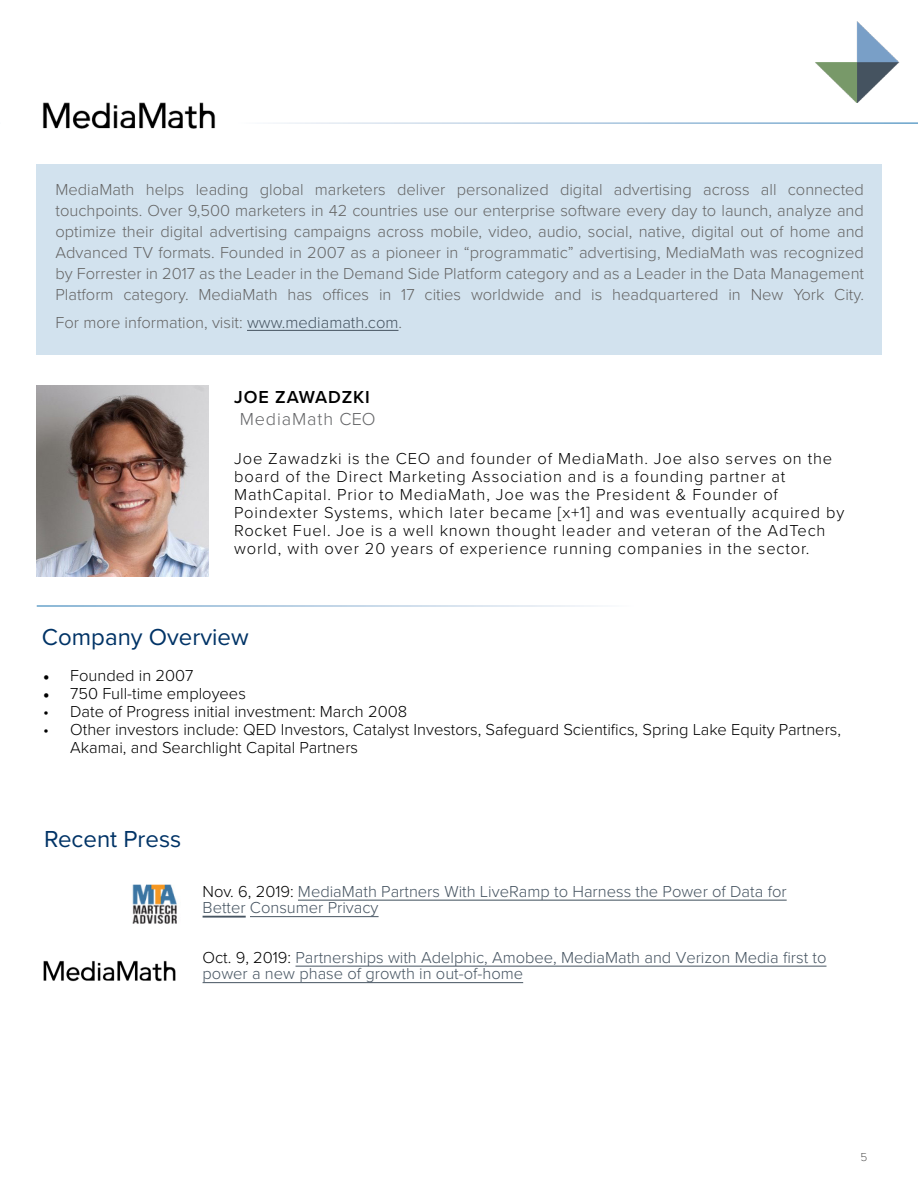
<style>
.page{position:relative;width:918px;height:1188px;background:#fff}
.page>*{position:absolute;margin:0;border:0;box-sizing:border-box;transform-origin:0 0}
.t1{font:24px "Proxima Nova";color:#036}
.t2{font:300 18px "Proxima Nova";letter-spacing:.05em;color:#636466}
.t3{font:600 18px "Proxima Nova";letter-spacing:.05em;color:#000}
.t4{font:300 16.5px/21px "Proxima Nova";color:#666;text-align:justify}
.t5{font:300 16.5px/18px "Proxima Nova";letter-spacing:.05em;color:#000}
.t6{font:300 16.5px/18px "Proxima Nova";color:#000}
.t7{font:300 16.5px/16.5px "Proxima Nova";color:#465461}
.t8{font:100 12px "Proxima Nova T";color:#000}
.s1{color:#465461}
.s2{font-family:"Minion Pro";font-weight:400}
.s3{color:#000}
</style>
<div class="page">
<img style="left:815px;top:22px;width:84px;height:81px">
<div style="left:37px;top:164px;width:845px;height:191px;background:#d2e2ee"></div>
<hr style="left:247px;top:330px;width:151px;height:1px;background:#465461">
<img style="left:36px;top:386px;width:173px;height:191px">
<img style="left:43px;top:102px;width:173px;height:27px">
<hr style="left:203px;top:982px;width:320px;height:1px;background:#465461">
<hr style="left:296px;top:966px;width:530px;height:1px;background:#465461">
<hr style="left:250px;top:916px;width:129px;height:1px;background:#465461">
<hr style="left:203px;top:916px;width:43px;height:1px;background:#465461">
<hr style="left:298px;top:900px;width:489px;height:1px;background:#465461">
<img style="left:132px;top:884px;width:45px;height:40px">
<img style="left:43px;top:960px;width:133px;height:22px">
<p class="t4" style="left:55px;top:180px;width:810px">MediaMath helps leading global marketers deliver personalized digital advertising across all connected touchpoints. Over 9,500 marketers in 42 countries use our enterprise software every day to launch, analyze and optimize their digital advertising campaigns across mobile, video, audio, social, native, digital out of home and Advanced TV formats. Founded in 2007 as a pioneer in “programmatic” advertising, MediaMath was recognized by Forrester in 2017 as the Leader in the Demand Side Platform category and as a Leader in the Data Management Platform category. MediaMath has offices in 17 cities worldwide and is headquartered in New York City.</p>
<p class="t4" style="left:55px;top:312px;width:348px">For more information, visit: <span class="s1">www.mediamath.com</span>.</p>
<p class="t3" style="left:234px;top:386px;width:137px">JOE ZAWADZKI</p>
<p class="t2" style="left:240px;top:408px;width:137px">MediaMath CEO</p>
<p class="t5" style="left:234px;top:450px;width:612px">Joe Zawadzki is the CEO and founder of MediaMath. Joe also serves on the board of the Direct Marketing Association and is a founding partner at MathCapital. Prior to MediaMath, Joe was the President &amp; Founder of Poindexter Systems, which later became [x+1] and was eventually acquired by Rocket Fuel. Joe is a well known thought leader and veteran of the AdTech world, with over 20 years of experience running companies in the sector.</p>
<h1 class="t1" style="left:42px;top:623px;width:208px">Company Overview</h1>
<p class="t6" style="left:43px;top:666px;width:152px"><span class="s2">•</span> Founded in 2007</p>
<p class="t6" style="left:43px;top:684px;width:204px"><span class="s2">•</span> 750 Full-time employees</p>
<p class="t6" style="left:43px;top:702px;width:366px">• Date of Progress initial investment: March 2008</p>
<p class="t6" style="left:70px;top:720px;width:772px;text-indent:-27px">• Other investors include: QED Investors, Catalyst Investors, Safeguard Scientifics, Spring Lake Equity Partners,<br>Akamai, and Searchlight Capital Partners</p>
<h1 class="t1" style="left:44px;top:824px;width:139px">Recent Press</h1>
<p class="t7" style="left:203px;top:884px;width:586px"><span class="s3">Nov. 6, 2019:</span> MediaMath Partners With LiveRamp to Harness the Power of Data for<br>Better Consumer Privacy</p>
<p class="t7" style="left:203px;top:950px;width:625px"><span class="s3">Oct. 9, 2019:</span> Partnerships with Adelphic, Amobee, MediaMath and Verizon Media first to power a new phase of growth in out-of-home</p>
<p class="t8" style="left:861px;top:1150px;width:8px">5</p>
</div>
